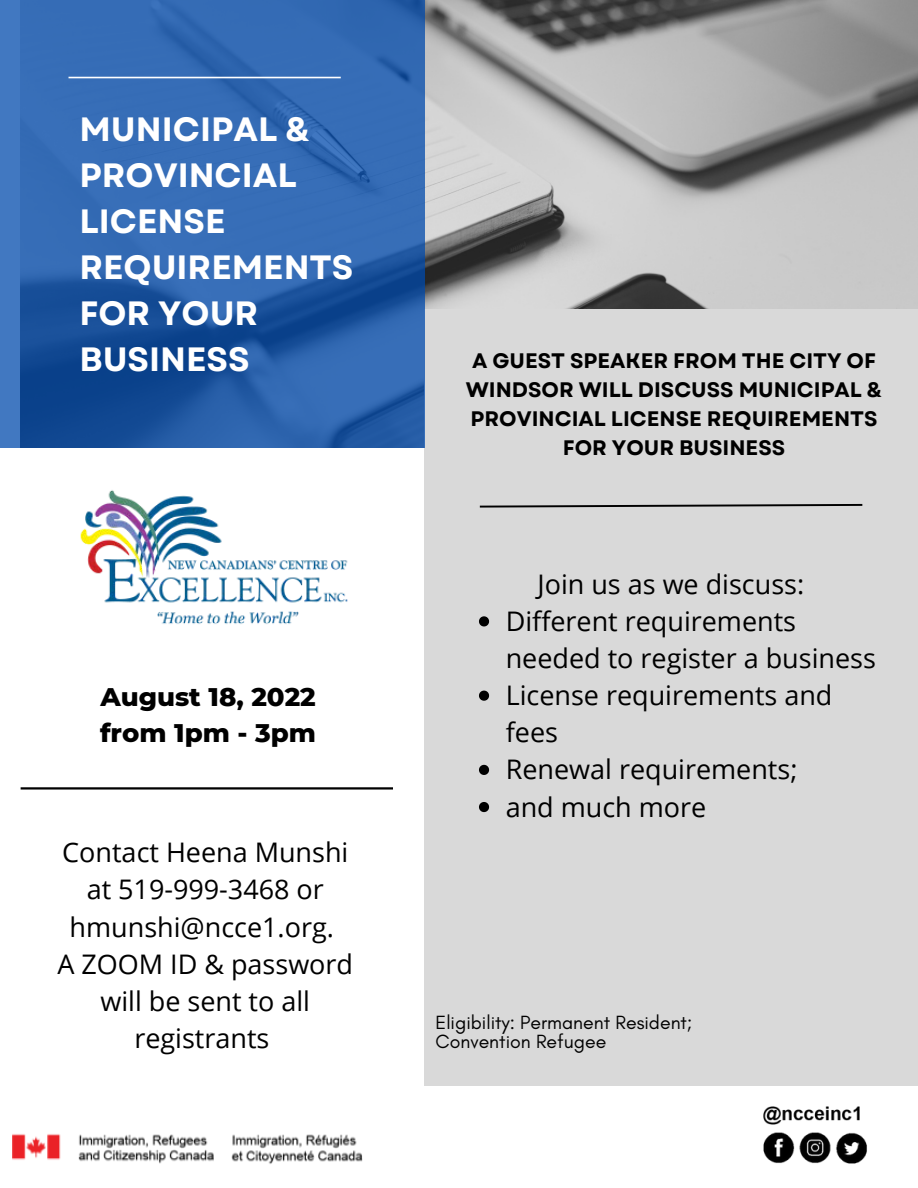
<style>
.page{position:relative;width:918px;height:1188px;background:#fff}
.page>*{position:absolute;margin:0;border:0;box-sizing:border-box;transform-origin:0 0}
.t1{font:700 33.75px/46.2px "Garet";color:#fff}
.t2{font:27px/37.2px "Open Sans";color:#000}
.t3{font:800 25.95px/36px "Montserrat";color:#000}
.t4{font:700 21px/29.2px "Garet";color:#000;text-align:center}
.t5{font:19.5px/19.2px "Glacial Indifference";color:#000}
</style>
<div class="page">
<img style="left:424px;top:0;width:494px;height:447px">
<div style="left:425px;top:309px;width:493px;height:777px;background:#d9d9d9"></div>
<svg style="left:0;top:0;width:424px;height:448px;fill:#356cb6"></svg>
<hr style="left:21px;top:787px;width:372px;height:3px;background:#000">
<hr style="left:69px;top:77px;width:272px;height:1px;background:#fff">
<svg style="left:479px;top:503px;width:384px;height:5px"></svg>
<img style="left:80px;top:490px;width:268px;height:134px">
<svg style="left:479px;top:616px;width:10px;height:10px"></svg>
<svg style="left:479px;top:691px;width:10px;height:10px"></svg>
<svg style="left:479px;top:765px;width:10px;height:10px"></svg>
<svg style="left:479px;top:802px;width:10px;height:10px"></svg>
<img style="left:12px;top:1134px;width:350px;height:30px">
<img style="left:763px;top:1106px;width:104px;height:58px">
<p class="t1" style="left:79px;top:106px;width:276px">MUNICIPAL &amp;<br>PROVINCIAL<br>LICENSE<br>REQUIREMENTS<br>FOR YOUR<br>BUSINESS</p>
<p class="t3" style="left:100px;top:678px;width:218px">August 18, 2022 from 1pm - 3pm</p>
<p class="t2" style="left:57px;top:833px;width:297px;text-align:center">Contact Heena Munshi at 519-999-3468 or hmunshi@ncce1.org.<br>A ZOOM ID &amp; password will be sent to all registrants</p>
<p class="t4" style="left:466px;top:346px;width:418px">A GUEST SPEAKER FROM THE CITY OF<br>WINDSOR WILL DISCUSS MUNICIPAL &amp;<br>PROVINCIAL LICENSE REQUIREMENTS<br>FOR YOUR BUSINESS</p>
<p class="t2" style="left:538px;top:565px;width:268px">Join us as we discuss:</p>
<p class="t2" style="left:506px;top:602px;width:372px">Different requirements needed to register a business<br>License requirements and fees<br>Renewal requirements;<br>and much more</p>
<p class="t5" style="left:436px;top:1012px;width:258px">Eligibility: Permanent Resident;<br>Convention Refugee</p>
</div>
